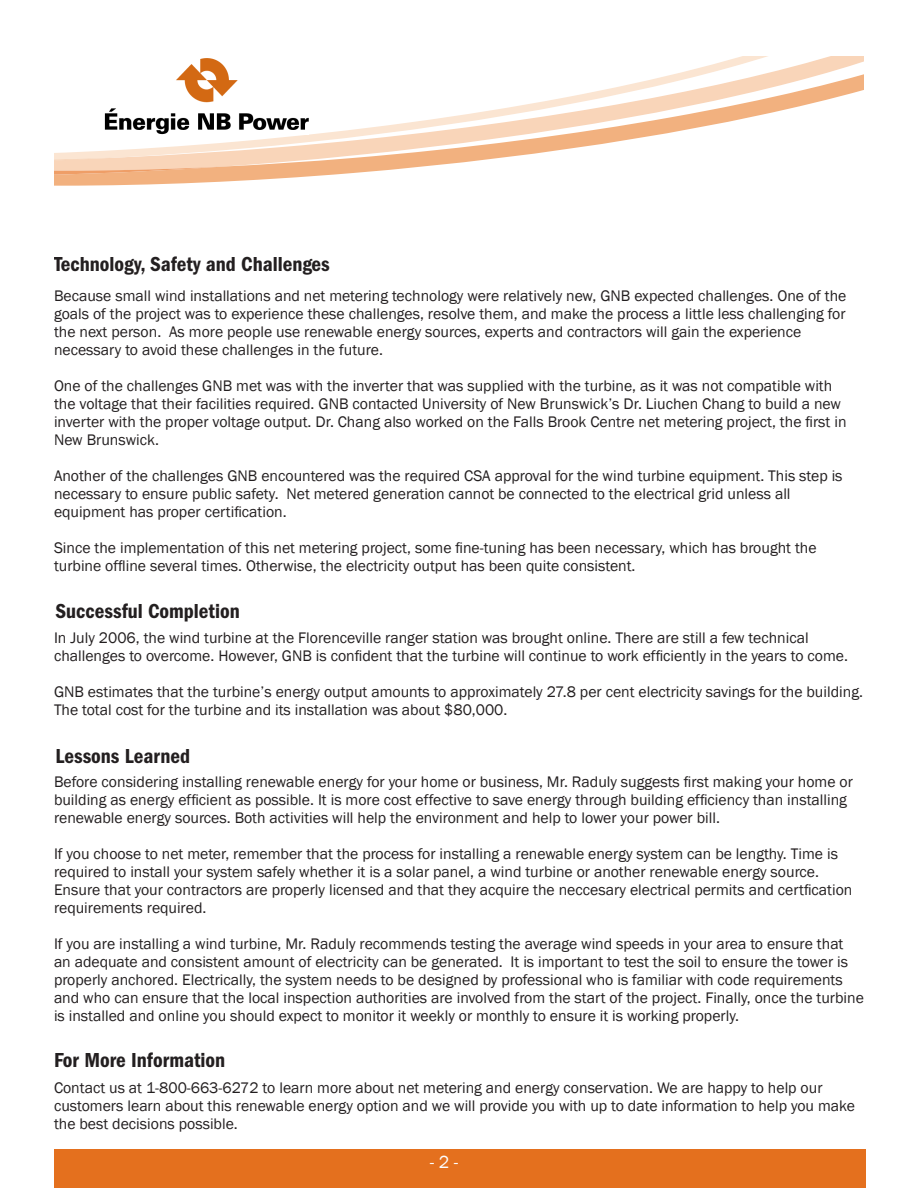
<style>
.page{position:relative;width:918px;height:1188px;background:#fff}
.page>*{position:absolute;margin:0;border:0;box-sizing:border-box;transform-origin:0 0}
.t1{font:600 condensed 21px "Franklin Gothic";color:#231f20}
.t2{font:18px "Franklin Gothic";color:#fdfdfd}
.t3{font:15.75px/18px "Franklin Gothic";color:#231f20}
</style>
<div class="page">
<svg style="left:54px;top:56px;width:810px;height:130px"></svg>
<svg style="left:54px;top:161px;width:681px;height:15px"></svg>
<svg style="left:788px;top:56px;width:30px;height:99px"></svg>
<svg style="left:54px;top:56px;width:734px;height:105px"></svg>
<div style="left:54px;top:1149px;width:811px;height:39px;background:#e4701e"></div>
<img style="left:104px;top:58px;width:204px;height:77px">
<h1 class="t1" style="left:54px;top:252px;width:277px">Technology, Safety and Challenges</h1>
<p class="t3" style="left:54px;top:287px;width:794px">Because small wind installations and net metering technology were relatively new, GNB expected challenges. One of the goals of the project was to experience these challenges, resolve them, and make the process a little less challenging for the next person. As more people use renewable energy sources, experts and contractors will gain the experience necessary to avoid these challenges in the future.</p>
<p class="t3" style="left:54px;top:377px;width:794px">One of the challenges GNB met was with the inverter that was supplied with the turbine, as it was not compatible with the voltage that their facilities required. GNB contacted University of New Brunswick’s Dr. Liuchen Chang to build a new inverter with the proper voltage output. Dr. Chang also worked on the Falls Brook Centre net metering project, the first in New Brunswick.</p>
<p class="t3" style="left:54px;top:467px;width:790px">Another of the challenges GNB encountered was the required CSA approval for the wind turbine equipment. This step is necessary to ensure public safety. Net metered generation cannot be connected to the electrical grid unless all equipment has proper certification.</p>
<p class="t3" style="left:54px;top:539px;width:764px">Since the implementation of this net metering project, some fine-tuning has been necessary, which has brought the turbine offline several times. Otherwise, the electricity output has been quite consistent.</p>
<h1 class="t1" style="left:55px;top:599px;width:186px">Successful Completion</h1>
<p class="t3" style="left:54px;top:629px;width:796px">In July 2006, the wind turbine at the Florenceville ranger station was brought online. There are still a few technical challenges to overcome. However, GNB is confident that the turbine will continue to work efficiently in the years to come.</p>
<p class="t3" style="left:54px;top:683px;width:811px">GNB estimates that the turbine’s energy output amounts to approximately 27.8 per cent electricity savings for the building.<br>The total cost for the turbine and its installation was about $80,000.</p>
<h1 class="t1" style="left:55px;top:744px;width:136px">Lessons Learned</h1>
<p class="t3" style="left:54px;top:773px;width:800px">Before considering installing renewable energy for your home or business, Mr. Raduly suggests first making your home or building as energy efficient as possible. It is more cost effective to save energy through building efficiency than installing renewable energy sources. Both activities will help the environment and help to lower your power bill.</p>
<p class="t3" style="left:54px;top:845px;width:800px">If you choose to net meter, remember that the process for installing a renewable energy system can be lengthy. Time is required to install your system safely whether it is a solar panel, a wind turbine or another renewable energy source.<br>Ensure that your contractors are properly licensed and that they acquire the neccesary electrical permits and certfication requirements required.</p>
<p class="t3" style="left:54px;top:935px;width:811px">If you are installing a wind turbine, Mr. Raduly recommends testing the average wind speeds in your area to ensure that an adequate and consistent amount of electricity can be generated. It is important to test the soil to ensure the tower is properly anchored. Electrically, the system needs to be designed by professional who is familiar with code requirements and who can ensure that the local inspection authorities are involved from the start of the project. Finally, once the turbine is installed and online you should expect to monitor it weekly or monthly to ensure it is working properly.</p>
<h1 class="t1" style="left:54px;top:1048px;width:173px">For More Information</h1>
<p class="t3" style="left:54px;top:1079px;width:802px">Contact us at 1-800-663-6272 to learn more about net metering and energy conservation. We are happy to help our customers learn about this renewable energy option and we will provide you with up to date information to help you make the best decisions possible.</p>
<p class="t2" style="left:430px;top:1151px;width:30px">- 2 -</p>
</div>
